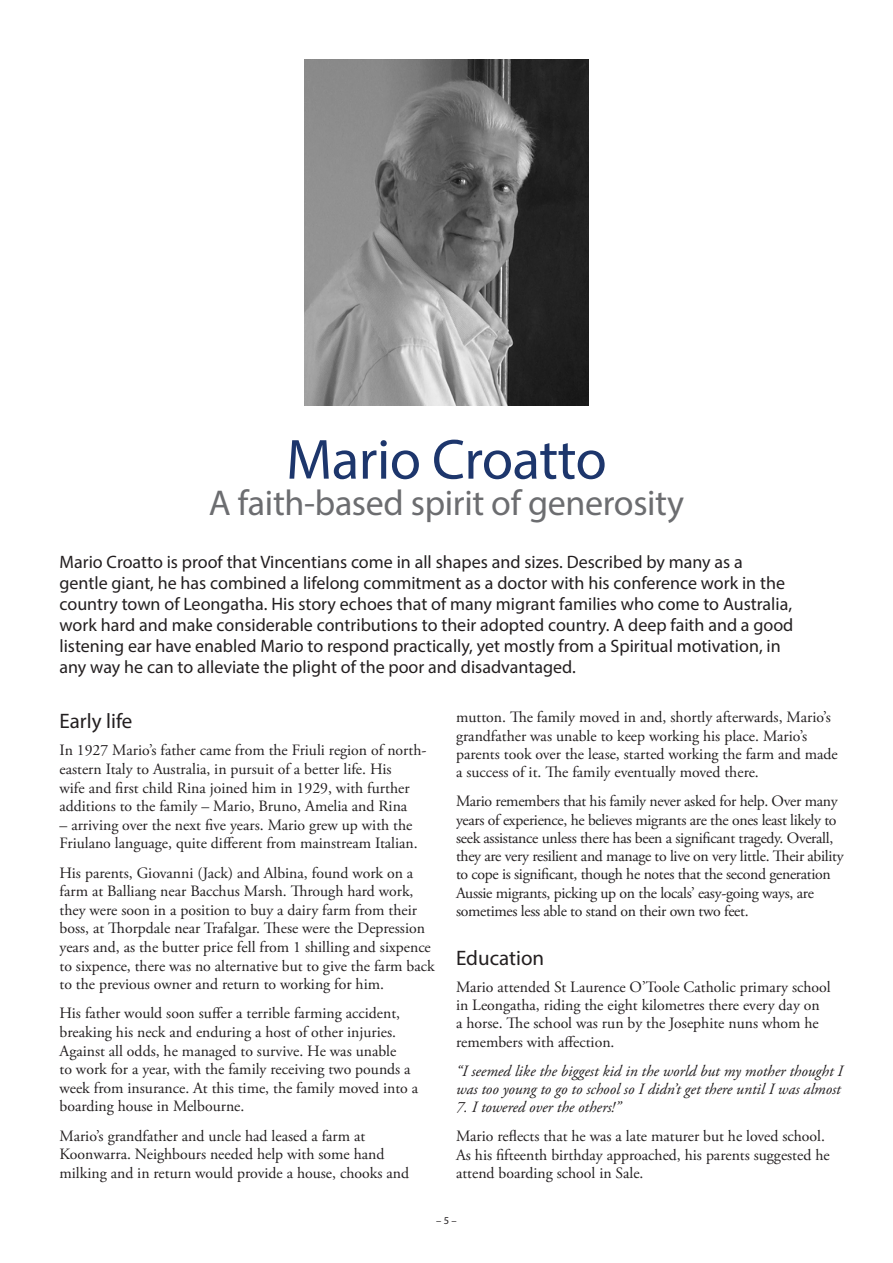
<style>
.page{position:relative;width:893px;height:1263px;background:#fff}
.page>*{position:absolute;margin:0;border:0;box-sizing:border-box;transform-origin:0 0}
.H1_-_Name{font:57px "Myriad Pro";letter-spacing:-.01em;color:#1d366c}
.H1_-_Tagline{font:36px "Myriad Pro";letter-spacing:-.01em;color:#6c6d70}
.Sub_head{font:21px "Myriad Pro";color:#231f20}
.Intro_Para{font:18px/21px "Myriad Pro";color:#231f20}
.Body{font:15.75px/18.6px "Adobe Garamond Pro";color:#231f20}
.Body-2{font:15.75px/18.3px "Adobe Garamond Pro";letter-spacing:-.02em;color:#231f20}
.Body-3{font:italic 15.75px/18.3px "Adobe Garamond Pro";color:#231f20}
.t1{font:10.5px "Myriad Pro";color:#231f20}
</style>
<div class="page">
<img style="left:304px;top:60px;width:285px;height:346px">
<p class="H1_-_Name" style="left:286px;top:424px;width:322px">Mario Croatto</p>
<p class="H1_-_Tagline" style="left:209px;top:480px;width:477px">A faith-based spirit of generosity</p>
<p class="Intro_Para" style="left:60px;top:551px;width:735px">Mario Croatto is proof that Vincentians come in all shapes and sizes. Described by many as a gentle giant, he has combined a lifelong commitment as a doctor with his conference work in the country town of Leongatha. His story echoes that of many migrant families who come to Australia, work hard and make considerable contributions to their adopted country. A deep faith and a good listening ear have enabled Mario to respond practically, yet mostly from a Spiritual motivation, in any way he can to alleviate the plight of the poor and disadvantaged.</p>
<p class="Sub_head" style="left:60px;top:708px;width:74px">Early life</p>
<p class="Body" style="left:60px;top:741px;width:369px">In 1927 Mario’s father came from the Friuli region of north&shy;eastern Italy to Australia, in pursuit of a better life. His<br>wife and first child Rina joined him in 1929, with further additions to the family – Mario, Bruno, Amelia and Rina</p>
<p class="Body" style="left:60px;top:816px;width:360px">– arriving over the next five years. Mario grew up with the<br>Friulano language, quite different from mainstream Italian.</p>
<p class="Body" style="left:60px;top:864px;width:377px">His parents, Giovanni (Jack) and Albina, found work on a farm at Balliang near Bacchus Marsh. Through hard work, they were soon in a position to buy a dairy farm from their boss, at Thorpdale near Trafalgar. These were the Depression years and, as the butter price fell from 1 shilling and sixpence to sixpence, there was no alternative but to give the farm back to the previous owner and return to working for him.</p>
<p class="Body" style="left:60px;top:1005px;width:360px">His father would soon suffer a terrible farming accident, breaking his neck and enduring a host of other injuries.<br>Against all odds, he managed to survive. He was unable<br>to work for a year, with the family receiving two pounds a week from insurance. At this time, the family moved into a boarding house in Melbourne.</p>
<p class="Body" style="left:60px;top:1127px;width:351px">Mario’s grandfather and uncle had leased a farm at<br>Koonwarra. Neighbours needed help with some hand milking and in return would provide a house, chooks and</p>
<p class="Body" style="left:456px;top:709px;width:383px">mutton. The family moved in and, shortly afterwards, Mario’s grandfather was unable to keep working his place. Mario’s parents took over the lease, started working the farm and made a success of it. The family eventually moved there.</p>
<p class="Body-2" style="left:456px;top:793px;width:389px">Mario remembers that his family never asked for help. Over many years of experience, he believes migrants are the ones least likely to seek assistance unless there has been a significant tragedy. Overall, they are very resilient and manage to live on very little. Their ability to cope is significant, though he notes that the second generation Aussie migrants, picking up on the locals’ easy-going ways, are sometimes less able to stand on their own two feet.</p>
<p class="Sub_head" style="left:456px;top:945px;width:90px">Education</p>
<p class="Body" style="left:456px;top:978px;width:376px">Mario attended St Laurence O’Toole Catholic primary school in Leongatha, riding the eight kilometres there every day on<br>a horse. The school was run by the Josephite nuns whom he remembers with affection.</p>
<p class="Body-3" style="left:456px;top:1062px;width:388px">“I seemed like the biggest kid in the world but my mother thought I was too young to go to school so I didn’t get there until I was almost</p>
<p class="Body-3" style="left:456px;top:1099px;width:166px">7. I towered over the others!”</p>
<p class="Body" style="left:456px;top:1128px;width:375px">Mario reflects that he was a late maturer but he loved school.<br>As his fifteenth birthday approached, his parents suggested he attend boarding school in Sale.</p>
<p class="t1" style="left:436px;top:1214px;width:22px">– 5 –</p>
</div>
